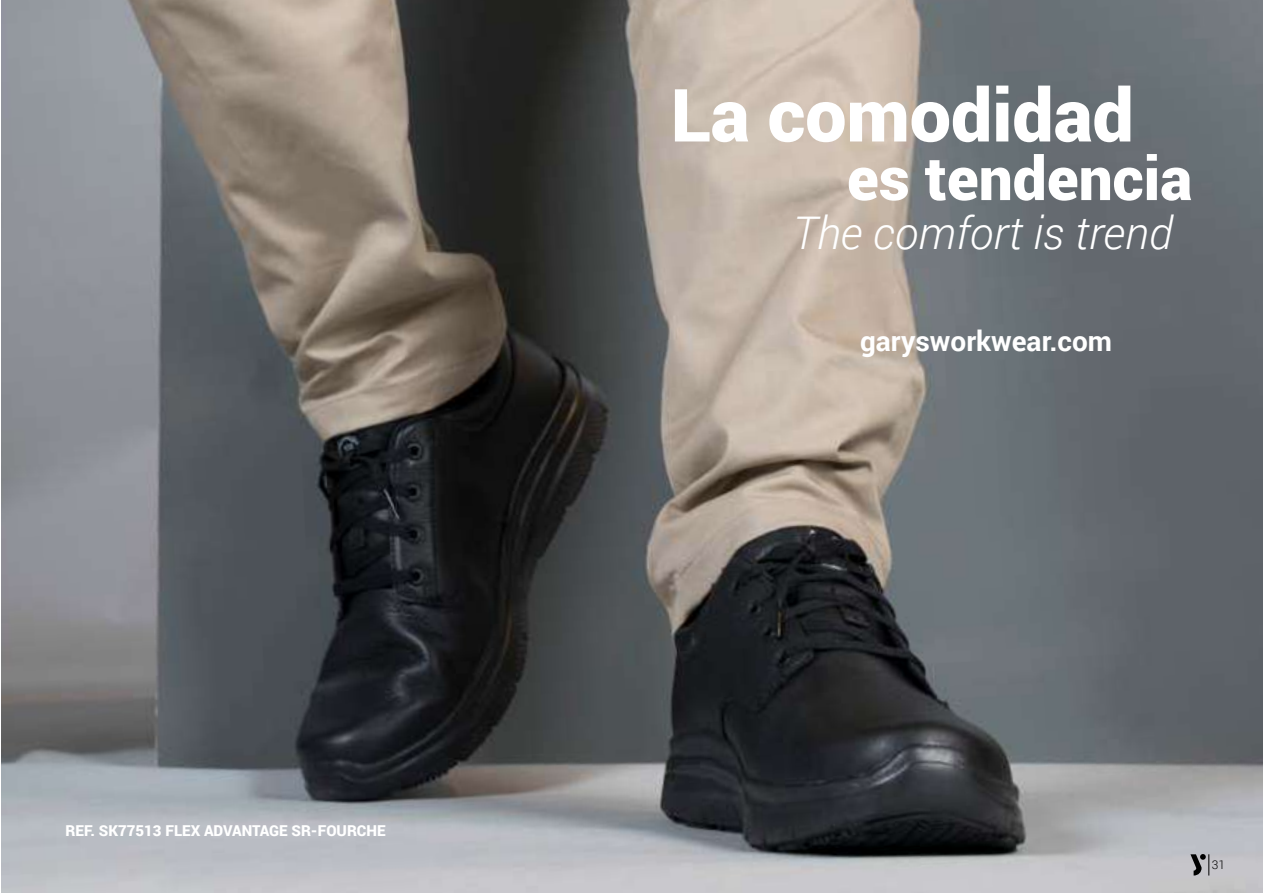
<style>
.page{position:relative;width:1263px;height:893px;background:#fff}
.page>*{position:absolute;margin:0;border:0;box-sizing:border-box;transform-origin:0 0}
.t1{font:900 73.35px "Roboto";color:#fff}
.t2{font:900 60.45px "Roboto";color:#fff}
.t3{font:italic 300 45px "Roboto";color:#fff}
.t4{font:700 28.05px "Roboto";color:#fff}
.t5{font:900 15px "Roboto";color:#fff}
.t6{font:300 12px "Roboto";color:#000}
</style>
<div class="page">
<img style="left:1px;top:0;width:1262px;height:893px">
<svg style="left:1190px;top:854px;width:19px;height:21px"></svg>
<p class="t5" style="left:66px;top:820px;width:322px">REF. SK77513 FLEX ADVANTAGE SR-FOURCHE</p>
<h1 class="t1" style="left:671px;top:64px;width:464px">La comodidad</h1>
<h2 class="t2" style="left:847px;top:136px;width:347px">es tendencia</h2>
<h3 class="t3" style="left:792px;top:202px;width:382px">The comfort is trend</h3>
<h3 class="t4" style="left:860px;top:321px;width:254px">garysworkwear.com</h3>
<p class="t6" style="left:1212px;top:857px;width:15px">31</p>
</div>
